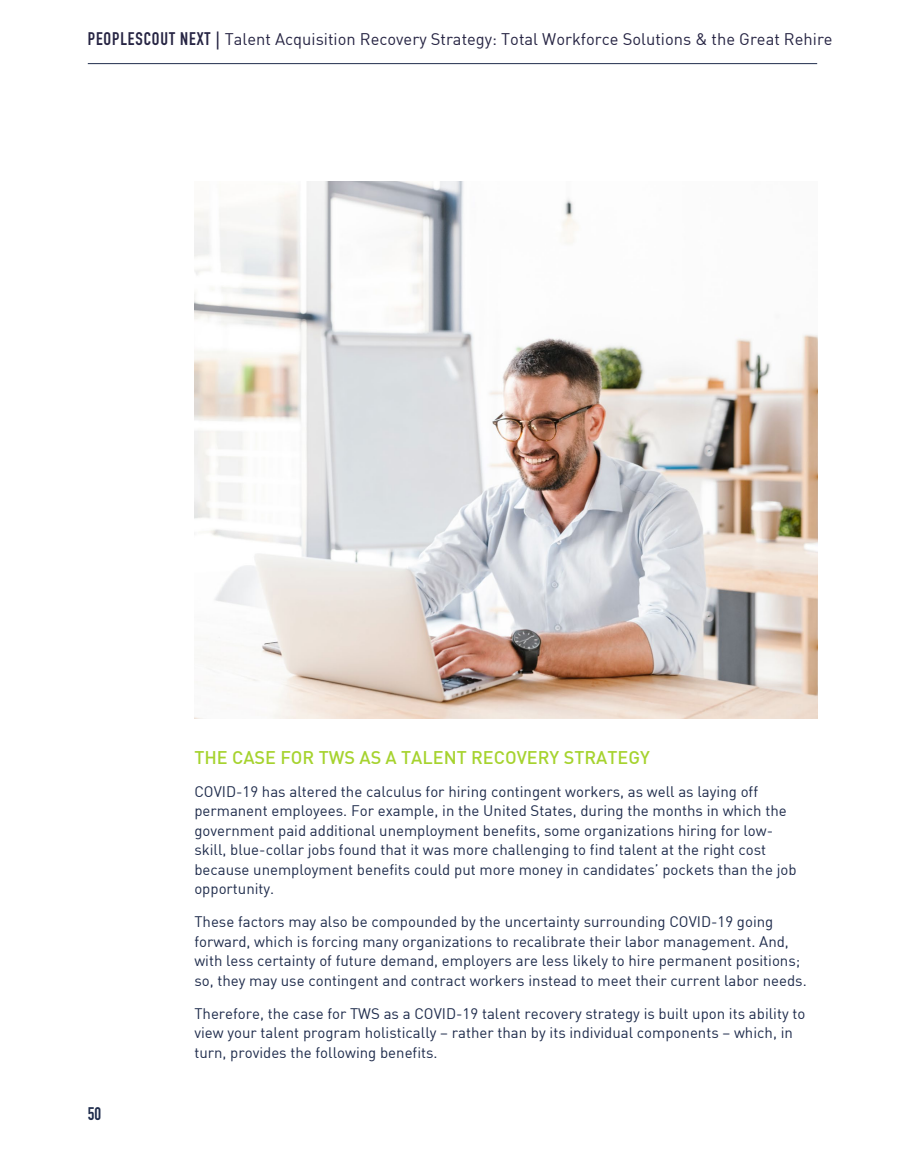
<style>
.page{position:relative;width:905px;height:1161px;background:#fff}
.page>*{position:absolute;margin:0;border:0;box-sizing:border-box;transform-origin:0 0}
.t1{font:500 18px "DIN";color:#a6d32f}
.t2{font:700 18px "DIN Condensed";color:#1f2c4c}
.t3{font:16.5px "DIN";color:#262443}
.t4{font:15px/19.5px "DIN";color:#1f2c4c}
.s1{font-family:"DIN Condensed";font-weight:700;font-size:18px}
</style>
<div class="page">
<hr style="left:88px;top:63px;width:729px;height:1px;background:#1f2c4c">
<img style="left:194px;top:181px;width:623px;height:538px">
<p class="t3" style="left:88px;top:29px;width:746px"><span class="s1">PEOPLESCOUT NEXT |</span> Talent Acquisition Recovery Strategy: Total Workforce Solutions &amp; the Great Rehire</p>
<p class="t2" style="left:88px;top:1102px;width:15px">50</p>
<p class="t1" style="left:194px;top:746px;width:457px">THE CASE FOR TWS AS A TALENT RECOVERY STRATEGY</p>
<p class="t4" style="left:194px;top:781px;width:603px">COVID-19 has altered the calculus for hiring contingent workers, as well as laying off permanent employees. For example, in the United States, during the months in which the government paid additional unemployment benefits, some organizations hiring for low&shy;skill, blue-collar jobs found that it was more challenging to find talent at the right cost because unemployment benefits could put more money in candidates’ pockets than the job opportunity.</p>
<p class="t4" style="left:194px;top:912px;width:614px">These factors may also be compounded by the uncertainty surrounding COVID-19 going forward, which is forcing many organizations to recalibrate their labor management. And, with less certainty of future demand, employers are less likely to hire permanent positions; so, they may use contingent and contract workers instead to meet their current labor needs.</p>
<p class="t4" style="left:194px;top:1003px;width:612px">Therefore, the case for TWS as a COVID-19 talent recovery strategy is built upon its ability to view your talent program holistically – rather than by its individual components – which, in turn, provides the following benefits.</p>
</div>
